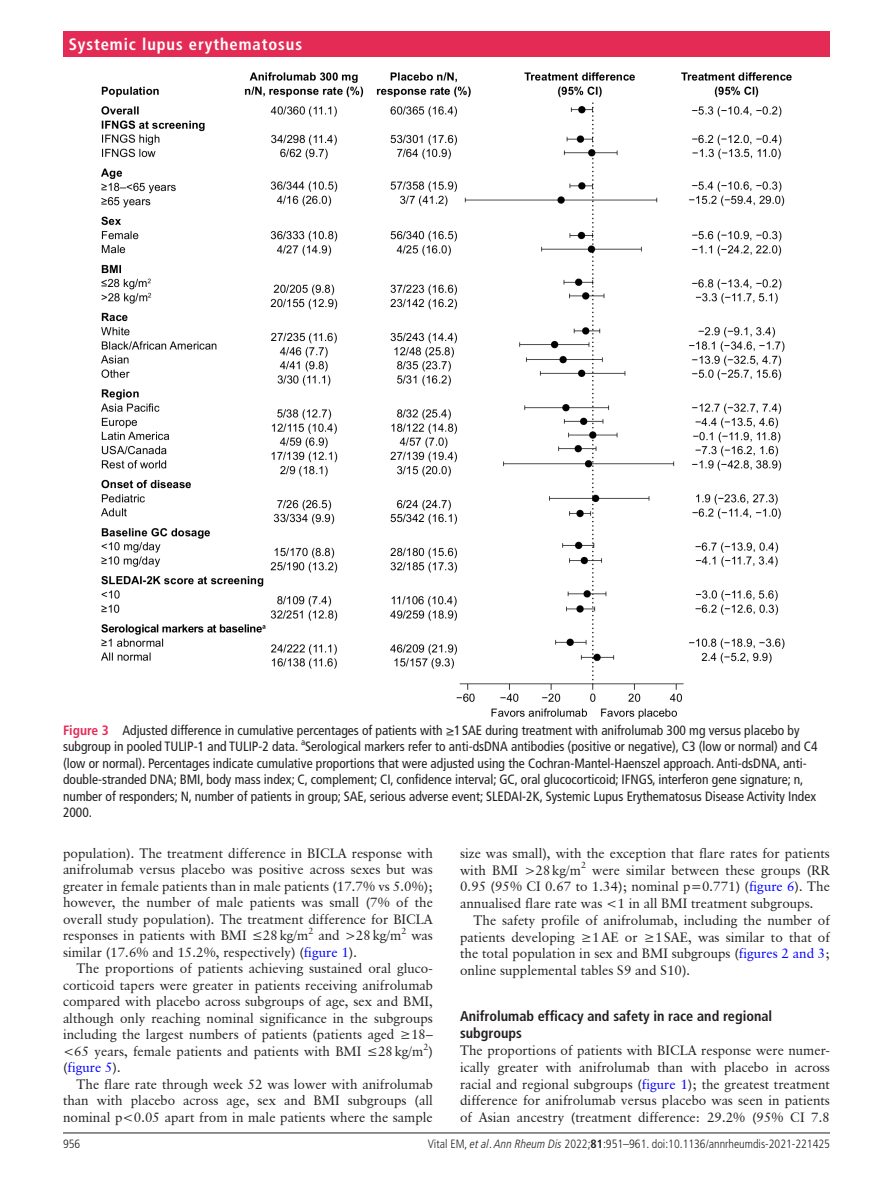
<style>
.page{position:relative;width:893px;height:1191px;background:#fff}
.page>*{position:absolute;margin:0;border:0;box-sizing:border-box;transform-origin:0 0}
.t1{font:700 condensed 16.5px "Frutiger LT Pro";letter-spacing:.055em;color:#fff}
.t2{font:700 condensed 14.25px/17.2px "Frutiger LT Pro";color:#231f20}
.t3{font:13.5px/16.5px "Classical Garamond BT";color:#231f20;text-align:justify}
.t4{font:condensed 13.5px/16.5px "Frutiger LT Pro";color:#231f20}
.t5{font:300 condensed 12px "Frutiger LT Pro";color:#231f20}
.s1{font-weight:700;color:#e42b56}
.s2{color:#00f}
.s3{font-style:italic}
.s4{font-weight:700}
</style>
<div class="page">
<hr style="left:63px;top:1132px;width:767px;height:1px;background:#231f20">
<div style="left:63px;top:31px;width:767px;height:25px;background:#e42b56"></div>
<img style="left:101px;top:72px;width:691px;height:646px">
<p class="t1" style="left:69px;top:34px;width:235px">Systemic lupus erythematosus</p>
<p class="t4" style="left:63px;top:721px;width:756px"><span class="s1">Figure 3</span> Adjusted difference in cumulative percentages of patients with ≥1 SAE during treatment with anifrolumab 300 mg versus placebo by subgroup in pooled TULIP-1 and TULIP-2 data. <sup>a</sup>Serological markers refer to anti-dsDNA antibodies (positive or negative), C3 (low or normal) and C4 (low or normal). Percentages indicate cumulative proportions that were adjusted using the Cochran-Mantel-Haenszel approach. Anti-dsDNA, anti&shy;double-stranded DNA; BMI, body mass index; C, complement; CI, confidence interval; GC, oral glucocorticoid; IFNGS, interferon gene signature; n, number of responders; N, number of patients in group; SAE, serious adverse event; SLEDAI-2K, Systemic Lupus Erythematosus Disease Activity Index 2000.</p>
<p class="t3" style="left:63px;top:844px;width:371px">population). The treatment difference in BICLA response with anifrolumab versus placebo was positive across sexes but was greater in female patients than in male patients (17.7% vs 5.0%); however, the number of male patients was small (7% of the overall study population). The treatment difference for BICLA responses in patients with BMI ≤28kg/m<sup>2</sup> and &gt;28kg/m<sup>2</sup> was similar (17.6% and 15.2%, respectively) (<span class="s2">figure 1</span>).</p>
<p class="t3" style="left:63px;top:960px;width:371px;text-indent:14px">The proportions of patients achieving sustained oral gluco&shy;corticoid tapers were greater in patients receiving anifrolumab compared with placebo across subgroups of age, sex and BMI, although only reaching nominal significance in the subgroups including the largest numbers of patients (patients aged ≥18– &lt;65 years, female patients and patients with BMI ≤28kg/m<sup>2</sup>) (<span class="s2">figure 5</span>).</p>
<p class="t3" style="left:63px;top:1075px;width:371px;text-indent:14px">The flare rate through week 52 was lower with anifrolumab than with placebo across age, sex and BMI subgroups (all nominal p&lt;0.05 apart from in male patients where the sample</p>
<p class="t3" style="left:460px;top:844px;width:371px">size was small), with the exception that flare rates for patients with BMI &gt;28kg/m<sup>2</sup></p>
<p class="t3" style="left:460px;top:861px;width:371px;text-indent:132px">were similar between these groups (RR 0.95 (95% CI 0.67 to 1.34); nominal p<span class="s3">=</span>0.771) (<span class="s2">figure 6</span>). The annualised flare rate was &lt;1 in all BMI treatment subgroups.</p>
<p class="t3" style="left:460px;top:911px;width:371px;text-indent:14px">The safety profile of anifrolumab, including the number of patients developing ≥1AE or ≥1SAE, was similar to that of the total population in sex and BMI subgroups (<span class="s2">figures 2 and 3</span>; online supplemental tables S9 and S10).</p>
<p class="t2" style="left:460px;top:1007px;width:314px">Anifrolumab efficacy and safety in race and regional subgroups</p>
<p class="t3" style="left:460px;top:1041px;width:371px">The proportions of patients with BICLA response were numer&shy;ically greater with anifrolumab than with placebo in across racial and regional subgroups (<span class="s2">figure 1</span>); the greatest treatment difference for anifrolumab versus placebo was seen in patients of Asian ancestry (treatment difference: 29.2% (95% CI 7.8</p>
<p class="t5" style="left:63px;top:1136px;width:19px">956</p>
<p class="t5" style="left:428px;top:1136px;width:404px">Vital EM, <span class="s3">et al</span>. <span class="s3">Ann Rheum Dis</span> 2022;<span class="s4">81</span>:951–961. doi:10.1136/annrheumdis-2021-221425</p>
</div>
